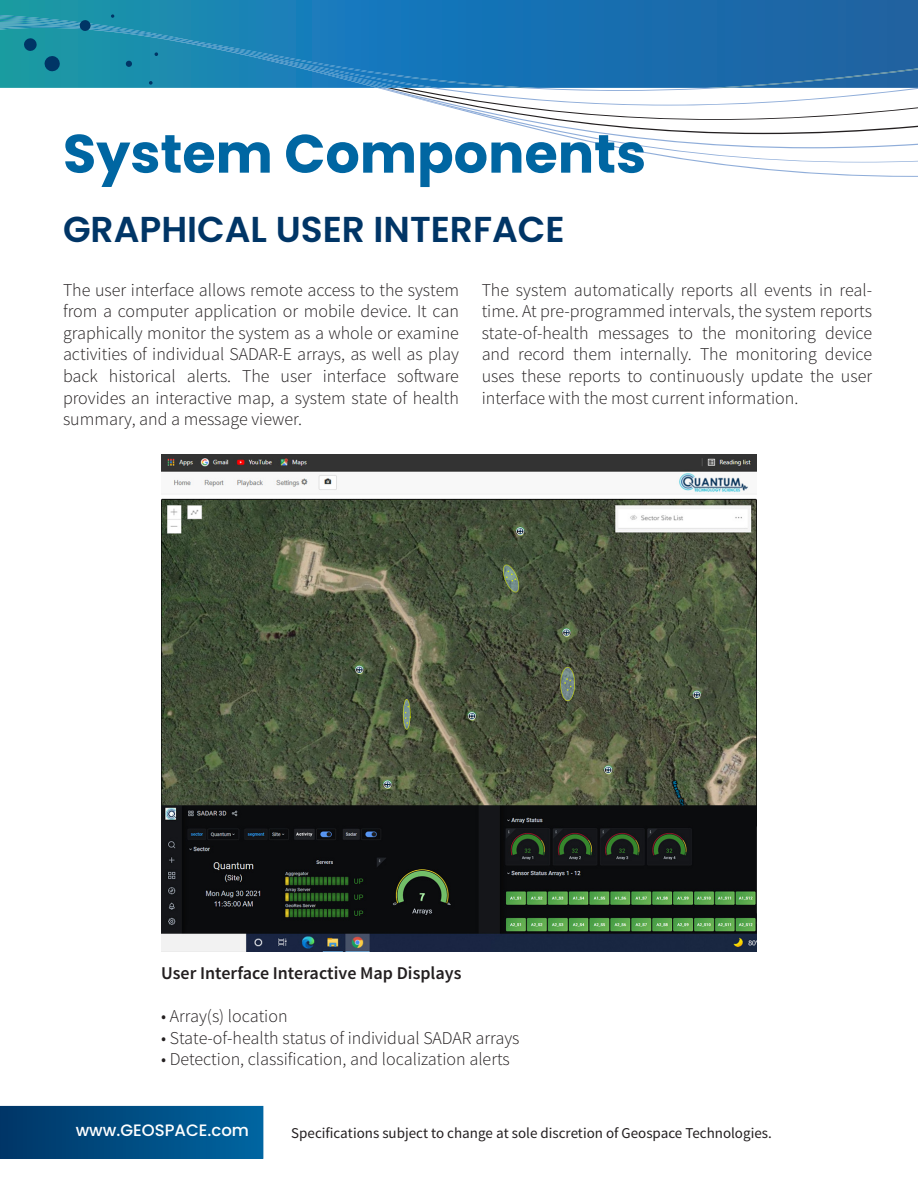
<style>
.page{position:relative;width:918px;height:1188px;background:#fff}
.page>*{position:absolute;margin:0;border:0;box-sizing:border-box;transform-origin:0 0}
.t1{font:700 54px "Poppins";color:#0066a2}
.t2{font:600 36px "Poppins";color:#003566}
.t3{font:300 18px/21.6px "Source Sans Pro";color:#231f20;text-align:justify}
.t4{font:600 18px "Source Sans Pro";color:#231f20}
.t5{font:500 16.5px "Poppins";color:#fff}
.t6{font:15px "Source Sans Pro";color:#231f20}
</style>
<div class="page">
<svg style="left:0;top:0;width:918px;height:27px;background:#1975af"></svg>
<svg style="left:701px;top:162px;width:217px;height:15px"></svg>
<img style="left:0;top:15px;width:193px;height:12px">
<img style="left:0;top:18px;width:166px;height:9px">
<img style="left:0;top:20px;width:142px;height:7px">
<img style="left:0;top:22px;width:114px;height:5px">
<img style="left:0;top:24px;width:98px;height:3px">
<img style="left:0;top:26px;width:78px;height:1px">
<svg style="left:378px;top:88px;width:540px;height:74px"></svg>
<img style="left:0;top:27px;width:918px;height:61px">
<svg style="left:0;top:1106px;width:263px;height:53px;background:#004d83"></svg>
<svg style="left:79px;top:20px;width:12px;height:11px"></svg>
<svg style="left:111px;top:14px;width:3px;height:4px"></svg>
<svg style="left:149px;top:81px;width:4px;height:4px"></svg>
<svg style="left:0;top:38px;width:918px;height:34px;background:#1a77ae"></svg>
<img style="left:161px;top:455px;width:596px;height:496px">
<p class="t1" style="left:63px;top:122px;width:585px">System Components</p>
<p class="t2" style="left:63px;top:209px;width:503px">GRAPHICAL USER INTERFACE</p>
<p class="t3" style="left:63px;top:279px;width:398px">The user interface allows remote access to the system from a computer application or mobile device. It can graphically monitor the system as a whole or examine activities of individual SADAR-E arrays, as well as play back historical alerts. The user interface software provides an interactive map, a system state of health summary, and a message viewer.</p>
<p class="t3" style="left:482px;top:279px;width:392px">The system automatically reports all events in real&shy;time. At pre-programmed intervals, the system reports state-of-health messages to the monitoring device and record them internally. The monitoring device uses these reports to continuously update the user interface with the most current information.</p>
<p class="t4" style="left:161px;top:962px;width:302px">User Interface Interactive Map Displays</p>
<p class="t3" style="left:161px;top:1006px;width:128px">• Array(s) location</p>
<p class="t3" style="left:161px;top:1027px;width:360px">• State-of-health status of individual SADAR arrays</p>
<p class="t3" style="left:161px;top:1049px;width:350px">• Detection, classification, and localization alerts</p>
<p class="t5" style="left:76px;top:1121px;width:175px">www.GEOSPACE.com</p>
<p class="t6" style="left:291px;top:1124px;width:482px">Specifications subject to change at sole discretion of Geospace Technologies.</p>
</div>
